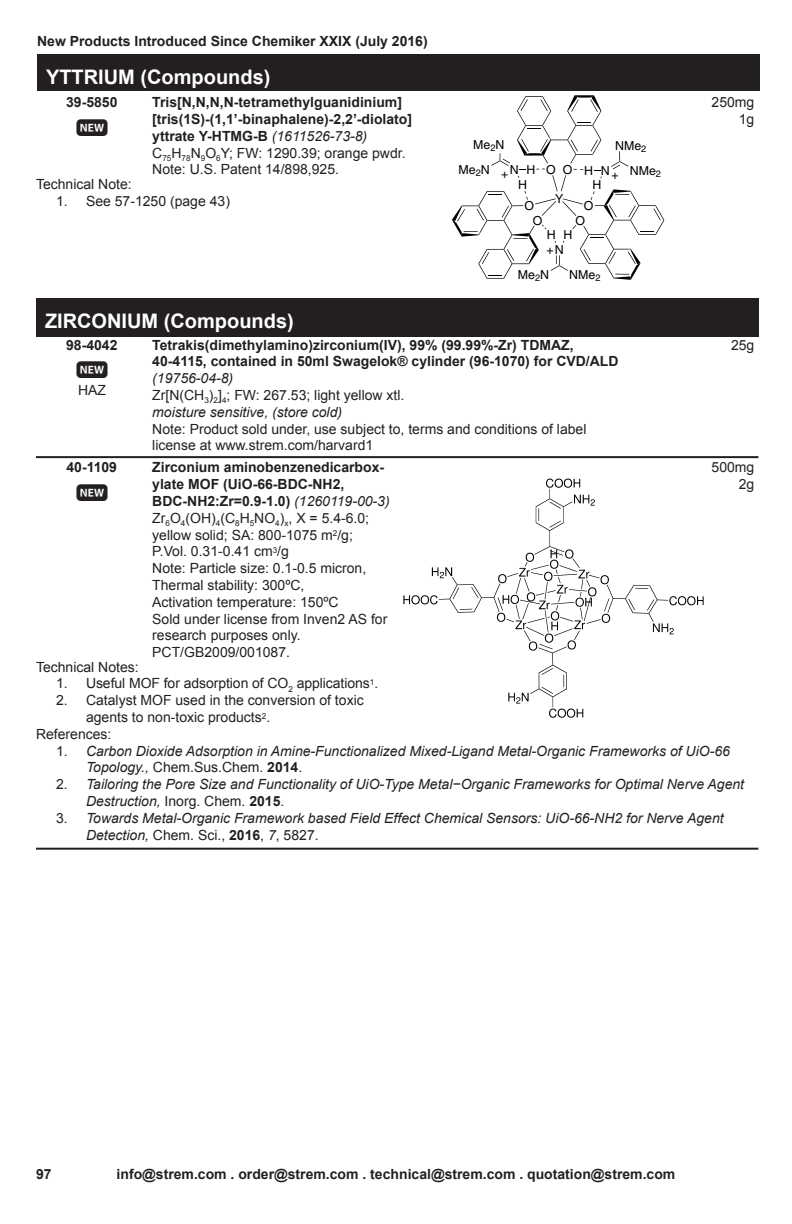
<style>
.page{position:relative;width:792px;height:1224px;background:#fff}
.page>*{position:absolute;margin:0;border:0;box-sizing:border-box;transform-origin:0 0}
.main_heading{font:700 20px "Arial";color:#fff}
.main_heading_running{font:700 20px "Arial";color:#fff}
.table_row{font:14px/16.8px "Arial";color:#231f20}
.technote_references{font:italic 14px/16.8px "Arial";color:#231f20}
.table_row-2{font:700 14px/16.8px "Arial";color:#231f20}
.tech_notes_technote{font:14px/16.8px "Arial";color:#231f20}
.tech_notes_heading{font:14px "Arial";color:#231f20}
.table_row_centered_h{font:700 14px "Arial";color:#231f20}
.table_row_prices{font:14px "Arial";color:#231f20}
.table_row_centered_h-2{font:14px "Arial";color:#231f20}
.t1{font:12.4px/25px "Helvetica";color:#000}
.s1{font-weight:400;font-style:italic}
.s2{font-weight:400}
.s3{font-weight:700}
.s4{font-style:italic}
.s5{font-style:normal}
.s6{font-weight:700;font-style:normal}
</style>
<div class="page">
<div style="left:37px;top:54px;width:723px;height:36px;background:#231f20"></div>
<div style="left:36px;top:298px;width:722px;height:38px;background:#231f20"></div>
<hr style="left:36px;top:456px;width:722px;height:2px;background:#231f20">
<hr style="left:36px;top:848px;width:722px;height:2px;background:#231f20">
<svg style="left:452px;top:95px;width:212px;height:185px"></svg>
<img style="left:403px;top:478px;width:301px;height:240px">
<p class="table_row-2" style="left:37px;top:34px;width:392px">New Products Introduced Since Chemiker XXIX (July 2016)</p>
<p class="main_heading_running" style="left:46px;top:64px;width:226px">YTTRIUM (Compounds)</p>
<p class="table_row_centered_h" style="left:66px;top:93px;width:53px">39-5850</p>
<p class="table_row-2" style="left:152px;top:94px;width:261px">Tris[N,N,N,N-tetramethylguanidinium] [tris(1S)-(1,1’-binaphalene)-2,2’-diolato] yttrate Y-HTMG-B <span class="s1">(1611526‑73‑8)<br></span><span class="s2">C</span><sub>75</sub><span class="s2">H</span><sub>78</sub><span class="s2">N</span><sub>9</sub><span class="s2">O</span><sub>6</sub><span class="s2">Y; FW: 1290.39; orange pwdr.<br>Note: U.S. Patent 14/898,925.</span></p>
<p class="table_row_prices" style="left:712px;top:93px;width:44px">250mg</p>
<p class="table_row_prices" style="left:739px;top:110px;width:17px">1g</p>
<p class="t1" style="left:458px;top:132px;width:79px;text-indent:15px">Me<sub>2</sub>N<br>Me<sub>2</sub>N +N H</p>
<p class="t1" style="left:518px;top:172px;width:10px">H</p>
<p class="t1" style="left:584px;top:133px;width:78px;text-indent:31px">NMe<sub>2<br></sub>H N+ NMe<sub>2</sub></p>
<p class="t1" style="left:593px;top:172px;width:10px">H</p>
<p class="t1" style="left:546px;top:157px;width:28px">O O</p>
<p class="tech_notes_heading" style="left:36px;top:175px;width:97px">Technical Note:</p>
<p class="tech_notes_technote" style="left:56px;top:193px;width:175px">1. See 57-1250 (page 43)</p>
<p class="t1" style="left:555px;top:186px;width:10px">Y</p>
<p class="t1" style="left:524px;top:194px;width:11px">O</p>
<p class="t1" style="left:576px;top:199px;width:19px;line-height:14.4px;text-indent:8px">O<br>O</p>
<p class="t1" style="left:533px;top:208px;width:11px">O</p>
<p class="t1" style="left:547px;top:222px;width:27px">H H</p>
<p class="t1" style="left:518px;top:237px;width:47px;text-indent:29px">+N<br>Me<sub>2</sub>N</p>
<p class="t1" style="left:569px;top:262px;width:33px">NMe<sub>2</sub></p>
<p class="main_heading" style="left:45px;top:308px;width:250px">ZIRCONIUM (Compounds)</p>
<p class="table_row_centered_h" style="left:66px;top:335px;width:53px">98-4042</p>
<p class="table_row_centered_h-2" style="left:78px;top:381px;width:29px">HAZ</p>
<p class="table_row" style="left:152px;top:336px;width:468px"><span class="s3">Tetrakis(dimethylamino)zirconium(IV), 99% (99.99%-Zr) TDMAZ, 40-4115, contained in 50ml Swagelok® cylinder (96-1070) for CVD/ALD </span><span class="s4">(19756‑04‑8)<br></span>Zr[N(CH<sub>3</sub>)<sub>2</sub>]<sub>4</sub>; FW: 267.53; light yellow xtl.<br><span class="s4">moisture sensitive, (store cold)<br></span>Note: Product sold under, use subject to, terms and conditions of label license at www.strem.com/harvard1</p>
<p class="table_row_prices" style="left:731px;top:335px;width:25px">25g</p>
<p class="table_row_centered_h" style="left:66px;top:458px;width:52px">40-1109</p>
<p class="table_row-2" style="left:152px;top:459px;width:233px">Zirconium aminobenzenedicarbox&shy;ylate MOF (UiO-66-BDC-NH2,</p>
<p class="table_row" style="left:152px;top:493px;width:239px"><span class="s3">BDC-NH2:Zr=0.9-1.0)</span> <span class="s4">(1260119‑00‑3)<br></span>Zr<sub>6</sub>O<sub>4</sub>(OH)<sub>4</sub>(C<sub>8</sub>H<sub>5</sub>NO<sub>4</sub>)<sub>x</sub>, X = 5.4-6.0; yellow solid; SA: 800‑1075 m<sup>2</sup>/g;<br>P.Vol. 0.31-0.41 cm<sup>3</sup>/g<br>Note: Particle size: 0.1-0.5 micron,<br>Thermal stability: 300ºC,</p>
<p class="table_row" style="left:152px;top:594px;width:188px">Activation temperature: 150ºC</p>
<p class="table_row" style="left:152px;top:610px;width:237px">Sold under license from Inven2 AS for research purposes only.</p>
<p class="table_row" style="left:152px;top:644px;width:139px">PCT/GB2009/001087.</p>
<p class="table_row_prices" style="left:712px;top:458px;width:44px">500mg</p>
<p class="table_row_prices" style="left:739px;top:475px;width:17px">2g</p>
<p class="tech_notes_heading" style="left:36px;top:658px;width:104px">Technical Notes:</p>
<p class="tech_notes_technote" style="left:56px;top:675px;width:324px">1. Useful MOF for adsorption of CO<sub>2</sub> applications<sup>1</sup>.</p>
<p class="tech_notes_technote" style="left:86px;top:692px;width:279px;text-indent:-30px">2. Catalyst MOF used in the conversion of toxic agents to non-toxic products<sup>2</sup>.</p>
<p class="tech_notes_heading" style="left:36px;top:725px;width:77px">References:</p>
<p class="technote_references" style="left:86px;top:743px;width:645px;text-indent:-30px"><span class="s5">1.</span> Carbon Dioxide Adsorption in Amine-Functionalized Mixed-Ligand Metal-Organic Frameworks of UiO-66<br>Topology., <span class="s5">Chem.Sus.Chem.</span> <span class="s6">2014</span><span class="s5">.</span></p>
<p class="technote_references" style="left:86px;top:776px;width:660px;text-indent:-30px"><span class="s5">2.</span> Tailoring the Pore Size and Functionality of UiO-Type Metal−Organic Frameworks for Optimal Nerve Agent<br>Destruction, <span class="s5">Inorg. Chem.</span> <span class="s6">2015</span><span class="s5">.</span></p>
<p class="technote_references" style="left:86px;top:810px;width:639px;text-indent:-30px"><span class="s5">3.</span> Towards Metal-Organic Framework based Field Effect Chemical Sensors: UiO-66-NH2 for Nerve Agent<br>Detection, <span class="s5">Chem. Sci.,</span> <span class="s6">2016</span><span class="s5">,</span> 7<span class="s5">, 5827.</span></p>
<p class="table_row-2" style="left:36px;top:1166px;width:17px">97</p>
<p class="table_row-2" style="left:117px;top:1166px;width:560px">info@strem.com . order@strem.com . technical@strem.com . quotation@strem.com</p>
</div>
